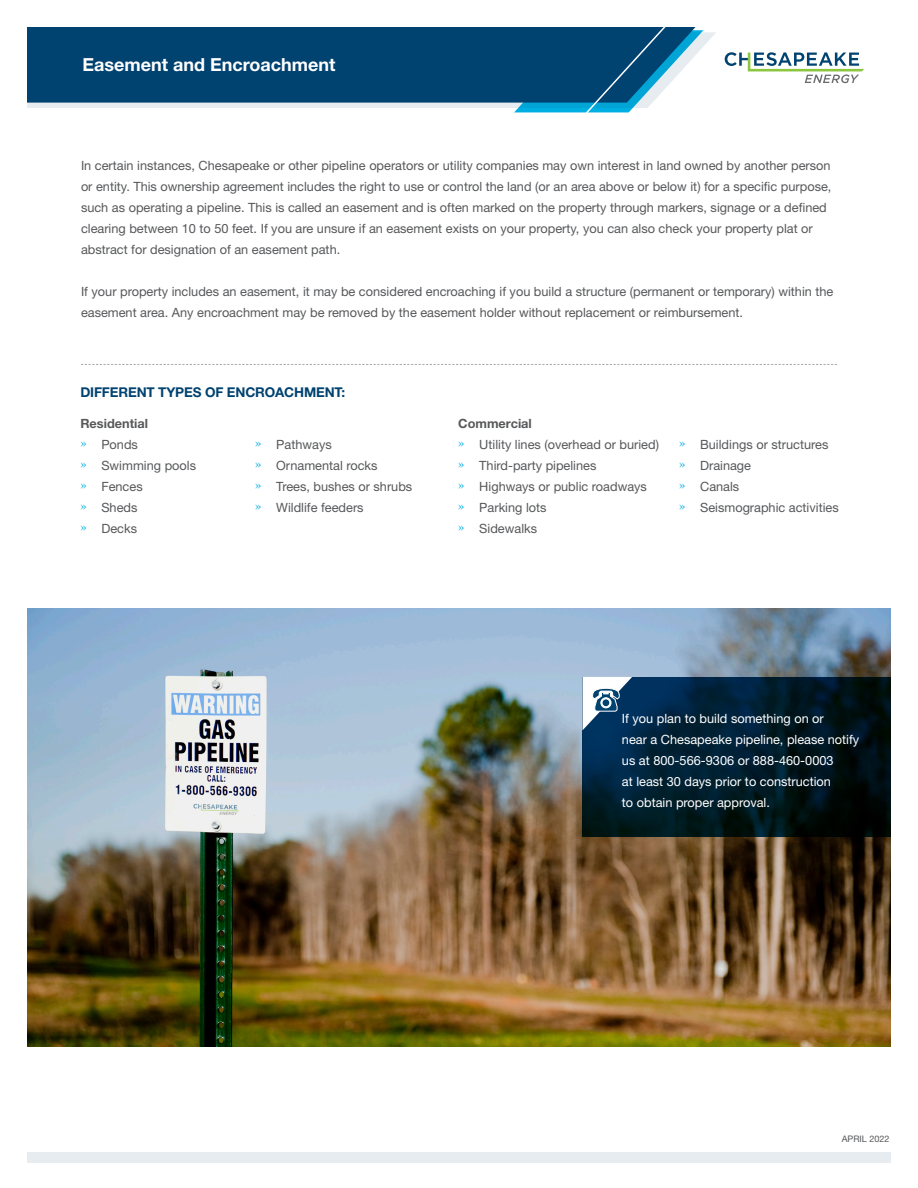
<style>
.page{position:relative;width:918px;height:1188px;background:#fff}
.page>*{position:absolute;margin:0;border:0;box-sizing:border-box;transform-origin:0 0}
.t1{font:700 18px "Helvetica Neue LT Std";color:#fff}
.BODY_TEXT{font:700 13.5px "Helvetica Neue LT Std";letter-spacing:-.01em;color:#004270}
.t2{font:12.75px/21px "Helvetica Neue LT Std";color:#57585a}
.SUBHEAD_2{font:12.75px/21px "Helvetica Neue LT Std";color:#fff}
.t3{font:700 12.75px "Helvetica Neue LT Std";color:#57585a}
.t4{font:9px "Helvetica Neue LT Std";color:#57585a}
.s1{font-family:"Times";color:#00afe1}
</style>
<div class="page">
<div style="left:27px;top:27px;width:487px;height:5px;background:#004270"></div>
<svg style="left:27px;top:32px;width:689px;height:76px;background:#16527c"></svg>
<svg style="left:514px;top:27px;width:189px;height:86px;background:#337398"></svg>
<svg style="left:725px;top:52px;width:139px;height:31px"></svg>
<div style="left:27px;top:1152px;width:864px;height:10px;background:#e6ecf0"></div>
<img style="left:27px;top:609px;width:864px;height:438px">
<svg style="left:81px;top:364px;width:756px;height:1px"></svg>
<svg style="left:582px;top:677px;width:309px;height:159px;background:#001a28"></svg>
<svg style="left:582px;top:677px;width:50px;height:53px"></svg>
<p class="t1" style="left:82px;top:54px;width:254px">Easement and Encroachment</p>
<p class="t2" style="left:81px;top:155px;width:752px">In certain instances, Chesapeake or other pipeline operators or utility companies may own interest in land owned by another person or entity. This ownership agreement includes the right to use or control the land (or an area above or below it) for a specific purpose, such as operating a pipeline. This is called an easement and is often marked on the property through markers, signage or a defined clearing between 10 to 50 feet. If you are unsure if an easement exists on your property, you can also check your property plat or abstract for designation of an easement path.</p>
<p class="t2" style="left:81px;top:281px;width:754px">If your property includes an easement, it may be considered encroaching if you build a structure (permanent or temporary) within the easement area. Any encroachment may be removed by the easement holder without replacement or reimbursement.</p>
<p class="BODY_TEXT" style="left:80px;top:384px;width:266px">DIFFERENT TYPES OF ENCROACHMENT:</p>
<p class="t3" style="left:80px;top:415px;width:69px">Residential</p>
<p class="t2" style="left:80px;top:434px;width:59px"><span class="s1">»</span> Ponds</p>
<p class="t2" style="left:80px;top:455px;width:117px"><span class="s1">»</span> Swimming pools</p>
<p class="t2" style="left:80px;top:476px;width:64px"><span class="s1">»</span> Fences</p>
<p class="t2" style="left:80px;top:497px;width:59px"><span class="s1">»</span> Sheds</p>
<p class="t2" style="left:80px;top:518px;width:58px"><span class="s1">»</span> Decks</p>
<p class="t2" style="left:255px;top:434px;width:78px"><span class="s1">»</span> Pathways</p>
<p class="t2" style="left:255px;top:455px;width:124px"><span class="s1">»</span> Ornamental rocks</p>
<p class="t2" style="left:255px;top:476px;width:159px"><span class="s1">»</span> Trees, bushes or shrubs</p>
<p class="t2" style="left:255px;top:497px;width:110px"><span class="s1">»</span> Wildlife feeders</p>
<p class="t3" style="left:458px;top:415px;width:75px">Commercial</p>
<p class="t2" style="left:458px;top:434px;width:202px"><span class="s1">»</span> Utility lines (overhead or buried)</p>
<p class="t2" style="left:458px;top:455px;width:140px"><span class="s1">»</span> Third-party pipelines</p>
<p class="t2" style="left:458px;top:476px;width:190px"><span class="s1">»</span> Highways or public roadways</p>
<p class="t2" style="left:458px;top:497px;width:90px"><span class="s1">»</span> Parking lots</p>
<p class="t2" style="left:458px;top:518px;width:80px"><span class="s1">»</span> Sidewalks</p>
<p class="t2" style="left:679px;top:434px;width:151px"><span class="s1">»</span> Buildings or structures</p>
<p class="t2" style="left:679px;top:455px;width:73px"><span class="s1">»</span> Drainage</p>
<p class="t2" style="left:679px;top:476px;width:62px"><span class="s1">»</span> Canals</p>
<p class="t2" style="left:679px;top:497px;width:161px"><span class="s1">»</span> Seismographic activities</p>
<p class="SUBHEAD_2" style="left:622px;top:708px;width:239px">If you plan to build something on or<br>near a Chesapeake pipeline, please notify us at 800-566-9306 or 888-460-0003<br>at least 30 days prior to construction<br>to obtain proper approval.</p>
<p class="t4" style="left:842px;top:1133px;width:49px">APRIL 2022</p>
</div>
